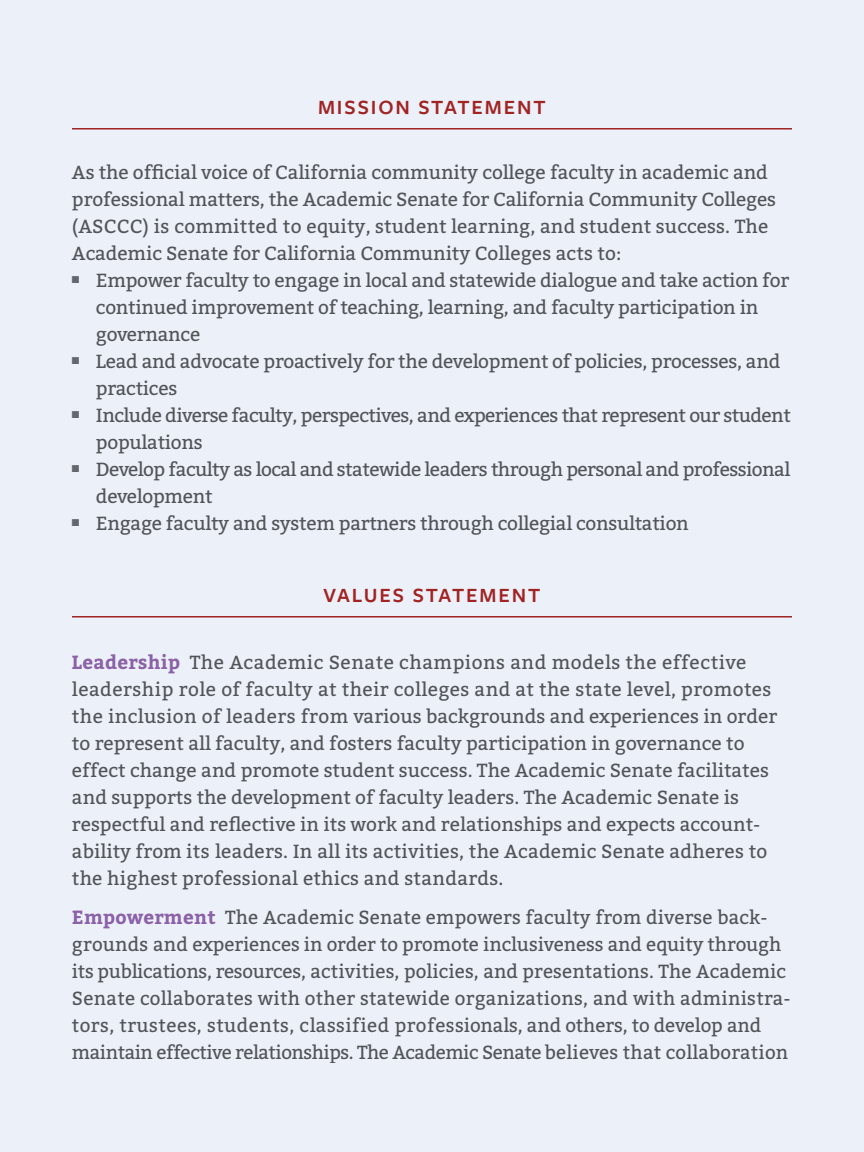
<style>
.page{position:relative;width:864px;height:1152px;background:#ecf1f9}
.page>*{position:absolute;margin:0;border:0;box-sizing:border-box;transform-origin:0 0}
.t1{font:600 21px "Freight Sans Pro";letter-spacing:.09em;color:#af2724}
.t2{font:19px/27px "Bitter";color:#58595b}
.t3{font:19px/27px "Bitter";letter-spacing:-.03em;color:#58595b}
.s1{font-weight:700;color:#9767ac}
</style>
<div class="page">
<hr style="left:72px;top:128px;width:720px;height:2px;background:#af2724">
<hr style="left:72px;top:616px;width:720px;height:2px;background:#af2724">
<p class="t1" style="left:318px;top:93px;width:229px">MISSION STATEMENT</p>
<p class="t2" style="left:72px;top:160px;width:706px">As the official voice of California community college faculty in academic and professional matters, the Academic Senate for California Community Colleges (ASCCC) is committed to equity, student learning, and student success. The Academic Senate for California Community Colleges acts to:</p>
<p class="t2" style="left:96px;top:268px;width:695px;text-indent:-24px"><sup>■</sup> Empower faculty to engage in local and statewide dialogue and take action for continued improvement of teaching, learning, and faculty participation in governance</p>
<p class="t2" style="left:96px;top:349px;width:686px;text-indent:-24px"><sup>■</sup> Lead and advocate proactively for the development of policies, processes, and practices</p>
<p class="t3" style="left:96px;top:403px;width:696px;text-indent:-24px"><sup>■</sup> Include diverse faculty, perspectives, and experiences that represent our student populations</p>
<p class="t3" style="left:96px;top:457px;width:696px;text-indent:-24px"><sup>■</sup> Develop faculty as local and statewide leaders through personal and professional development</p>
<p class="t2" style="left:72px;top:511px;width:618px"><sup>■</sup> Engage faculty and system partners through collegial consultation</p>
<p class="t1" style="left:323px;top:581px;width:218px">VALUES STATEMENT</p>
<p class="t2" style="left:72px;top:649px;width:707px"><span class="s1">Leadership</span> The Academic Senate champions and models the effective leadership role of faculty at their colleges and at the state level, promotes the inclusion of leaders from various backgrounds and experiences in order to represent all faculty, and fosters faculty participation in governance to effect change and promote student success. The Academic Senate facilitates and supports the development of faculty leaders. The Academic Senate is respectful and reflective in its work and relationships and expects account&shy;ability from its leaders. In all its activities, the Academic Senate adheres to the highest professional ethics and standards.</p>
<p class="t2" style="left:72px;top:904px;width:720px"><span class="s1">Empowerment</span> The Academic Senate empowers faculty from diverse back&shy;grounds and experiences in order to promote inclusiveness and equity through its publications, resources, activities, policies, and presentations. The Academic Senate collaborates with other statewide organizations, and with administra&shy;tors, trustees, students, classified professionals, and others, to develop and maintain effective relationships. The Academic Senate believes that collaboration</p>
</div>
